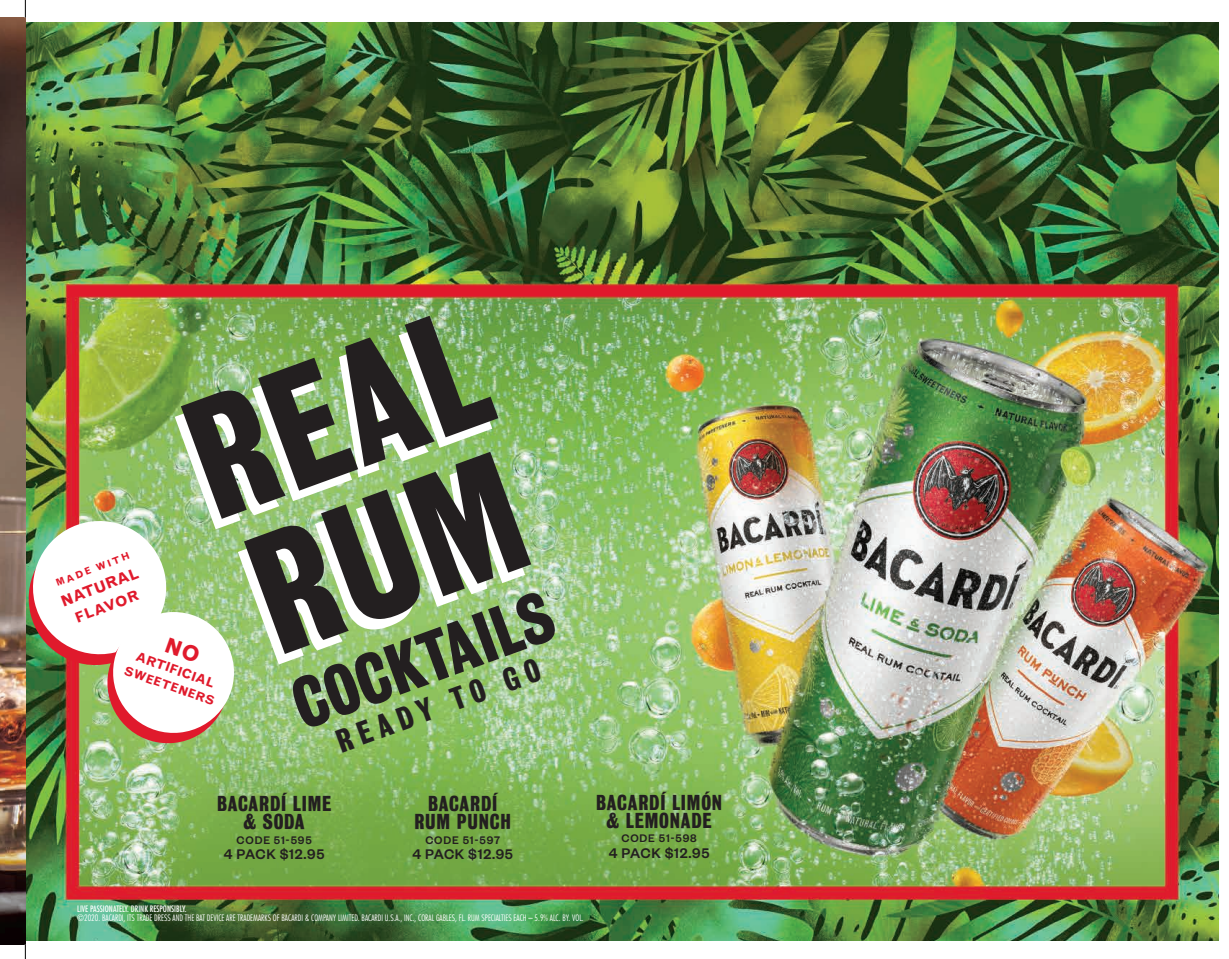
<style>
.page{position:relative;width:1229px;height:959px;background:#fff}
.page>*{position:absolute;margin:0;border:0;box-sizing:border-box;transform-origin:0 0}
.t1{font:155.85px/148.5px "Bureau Grotesque Three Seven";color:#231f20}
.t2{font:65.4px "Bureau Grotesque Three Seven";color:#231f20}
.t3{font:29.7px "Bureau Grotesque Three Seven";color:#231f20}
.t4{font:19.8px/18.6px "Bureau Grotesque Three Seven";letter-spacing:.04em;color:#231f20;text-align:center}
.t5{font:500 15.3px "Founders Grotesk";letter-spacing:.04em;color:#231f20}
.t6{font:700 15px "Grotesque MT Std";color:#e01a2c}
.t7{font:700 14.25px "Grotesque MT Std";color:#e01a2c}
.t8{font:700 12.75px "Grotesque MT Std";color:#e01a2c}
.t9{font:500 12px "Founders Grotesk";letter-spacing:.07em;color:#231f20}
.t10{font:700 12px "Grotesque MT Std";color:#e01a2c}
.t11{font:700 9.6px "Grotesque MT Std";color:#e01a2c}
.t12{font:300 condensed 8.7px "Futura";color:#fff}
.t13{font:condensed 8.7px "Futura";color:#fff}
</style>
<div class="page">
<img style="left:25px;top:22px;width:1193px;height:918px">
<img style="left:0;top:18px;width:25px;height:926px">
<svg style="left:24px;top:0;width:2px;height:18px"></svg>
<svg style="left:24px;top:944px;width:2px;height:14px"></svg>
<img style="left:25px;top:514px;width:212px;height:232px">
<h1 class="t1" style="left:170px;top:396px;width:304px;rotate:-20deg">REAL<br>RUM</h1>
<p class="t11" style="left:54px;top:578px;width:80px;rotate:-21deg">MADE WITH</p>
<h3 class="t6" style="left:58px;top:593px;width:84px;rotate:-21deg">NATURAL</h3>
<h2 class="t2" style="left:282px;top:671px;width:274px;rotate:-20deg">COCKTAILS</h2>
<h3 class="t7" style="left:73px;top:610px;width:68px;rotate:-21deg">FLAVOR</h3>
<h3 class="t8" style="left:139px;top:649px;width:84px;rotate:19deg">ARTIFICIAL</h3>
<h3 class="t3" style="left:332px;top:726px;width:216px;rotate:-20deg">READY TO GO</h3>
<h3 class="t10" style="left:127px;top:663px;width:97px;rotate:20deg">SWEETENERS</h3>
<h3 class="t4" style="left:217px;top:794px;width:116px">BACARDÍ LIME &amp; SODA</h3>
<h3 class="t9" style="left:237px;top:832px;width:77px">CODE 51-595</h3>
<h3 class="t5" style="left:224px;top:844px;width:102px">4 PACK $12.95</h3>
<h3 class="t4" style="left:414px;top:794px;width:98px">BACARDÍ<br>RUM PUNCH</h3>
<h3 class="t9" style="left:425px;top:832px;width:76px">CODE 51-597</h3>
<h3 class="t5" style="left:412px;top:844px;width:102px">4 PACK $12.95</h3>
<h3 class="t4" style="left:596px;top:792px;width:127px">BACARDÍ LIMÓN &amp; LEMONADE</h3>
<h3 class="t9" style="left:621px;top:831px;width:77px">CODE 51-598</h3>
<h3 class="t5" style="left:609px;top:843px;width:102px">4 PACK $12.95</h3>
<p class="t13" style="left:77px;top:904px;width:111px">LIVE PASSIONATELY. DRINK RESPONSIBLY.</p>
<p class="t12" style="left:77px;top:912px;width:508px">©️2020. BACARDI, ITS TRADE DRESS AND THE BAT DEVICE ARE TRADEMARKS OF BACARDI &amp; COMPANY LIMITED. BACARDI U.S.A., INC., CORAL GABLES, FL. RUM SPECIALTIES EACH – 5.9% ALC. BY. VOL.</p>
</div>
